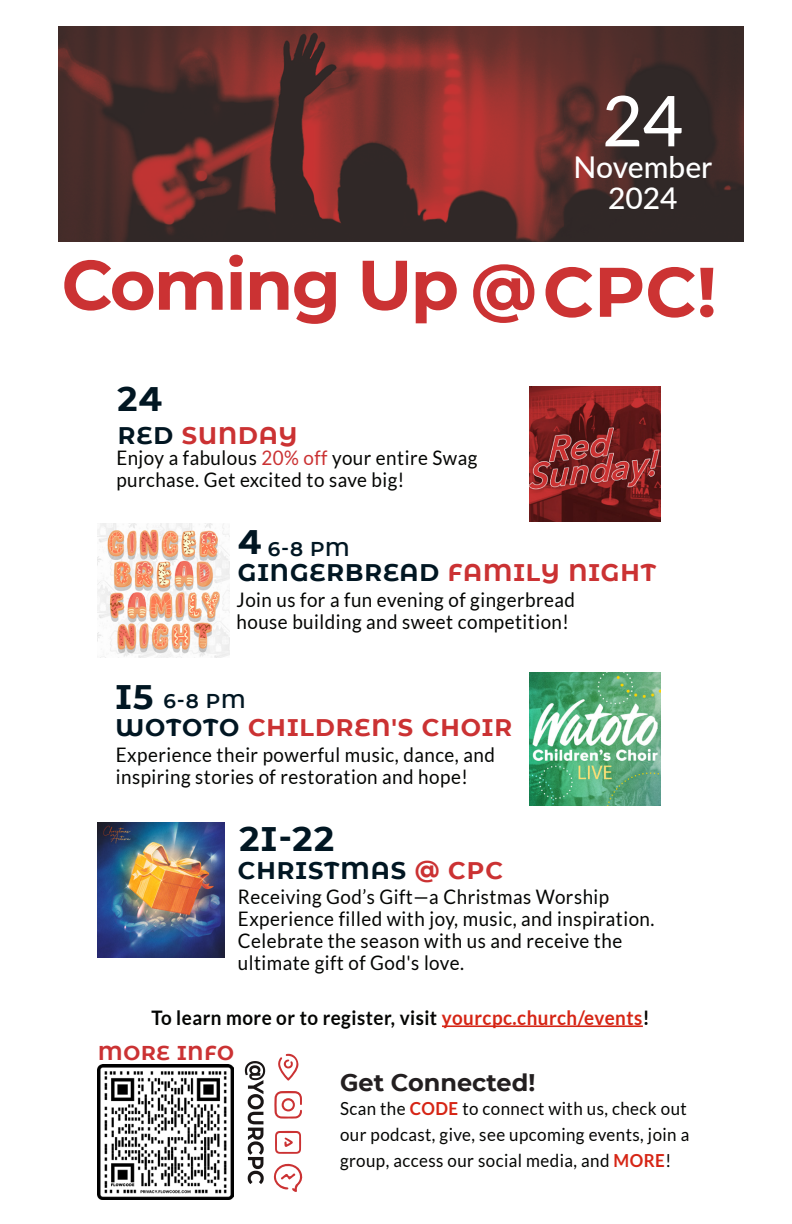
<style>
.page{position:relative;width:792px;height:1224px;background:#fff}
.page>*{position:absolute;margin:0;border:0;box-sizing:border-box;transform-origin:0 0}
.t1{font:700 70px "CMG Sans";letter-spacing:-.025em;color:#cb3233}
.t2{font:700 70px "CMG Sans";color:#c33}
.Month_N{font:500 70px "Lato";color:#fff}
.Big_Headline_Dark{font:700 34px "CMG Sans";color:#011622}
.Year{font:500 30px "Lato";color:#fff}
.Big_Headline_Dark-2{font:700 24px "CMG Sans";letter-spacing:.04em;color:#011622}
.Big_Headline_Dark-3{font:700 24px "CMG Sans";letter-spacing:.04em;color:#cb3233}
.t3{font:700 24px "CMG Sans";color:#231f20}
.t4{font:20px/22px "Lato";letter-spacing:.025em;color:#040503;scale:.94 1}
.t5{font:700 20px "Lato";letter-spacing:.025em;color:#040503;scale:.94 1}
.Big_Headline_Dark-4{font:600 20px "CMG Sans";color:#011622}
.Big_Headline_Dark-5{font:700 20px "CMG Sans";letter-spacing:.04em;color:#cb3233}
.t6{font:18px/26px "Lato";letter-spacing:.025em;color:#040503;scale:.94 1}
.s1{font-size:64px}
.s2{color:#011622}
.s3{color:#cb3233}
.s4{color:#d62515}
.s5{font-weight:700;color:#d62515}
</style>
<div class="page">
<img style="left:58px;top:26px;width:686px;height:216px">
<img style="left:98px;top:1064px;width:136px;height:136px">
<svg style="left:273px;top:1163px;width:30px;height:29px"></svg>
<svg style="left:274px;top:1091px;width:28px;height:28px"></svg>
<svg style="left:275px;top:1131px;width:26px;height:23px"></svg>
<svg style="left:278px;top:1053px;width:20px;height:28px"></svg>
<svg style="left:245px;top:1061px;width:20px;height:123px"></svg>
<hr style="left:442px;top:1025px;width:201px;height:2px;background:#d62515">
<img style="left:529px;top:673px;width:131px;height:132px">
<img style="left:529px;top:387px;width:131px;height:134px">
<img style="left:98px;top:822px;width:127px;height:136px">
<img style="left:98px;top:523px;width:131px;height:135px">
<p class="Month_N" style="left:602px;top:70px;width:83px">24</p>
<p class="Year" style="left:574px;top:145px;width:140px">November</p>
<p class="Year" style="left:608px;top:176px;width:71px">2024</p>
<p class="t1" style="left:62px;top:234px;width:477px">Coming Up <span class="s1">@</span></p>
<p class="t2" style="left:543px;top:241px;width:176px">CPC!</p>
<p class="Big_Headline_Dark" style="left:117px;top:374px;width:46px">24</p>
<p class="Big_Headline_Dark-3" style="left:118px;top:418px;width:181px"><span class="s2">RED</span> SUNDAY</p>
<p class="t4" style="left:116px;top:446px;width:386px">Enjoy a fabulous <span class="s3">20% off</span> your entire Swag purchase. Get excited to save big!</p>
<p class="Big_Headline_Dark" style="left:238px;top:518px;width:25px">4</p>
<p class="t4" style="left:237px;top:588px;width:361px">Join us for a fun evening of gingerbread house building and sweet competition!</p>
<p class="Big_Headline_Dark-4" style="left:268px;top:535px;width:84px">6-8 PM</p>
<p class="Big_Headline_Dark-2" style="left:238px;top:555px;width:419px">GINGERBREAD <span class="s3">FAMILY NIGHT</span></p>
<p class="Big_Headline_Dark" style="left:115px;top:672px;width:40px">15</p>
<p class="t4" style="left:116px;top:743px;width:405px">Experience their powerful music, dance, and inspiring stories of restoration and hope!</p>
<p class="Big_Headline_Dark-4" style="left:164px;top:686px;width:84px">6-8 PM</p>
<p class="Big_Headline_Dark-3" style="left:115px;top:710px;width:398px"><span class="s2">WOTOTO</span> CHILDREN'S CHOIR</p>
<p class="Big_Headline_Dark" style="left:239px;top:814px;width:96px">21-22</p>
<p class="Big_Headline_Dark-2" style="left:238px;top:853px;width:267px">CHRISTMAS <span class="s3">@ CPC</span></p>
<p class="t4" style="left:238px;top:886px;width:445px">Receiving God’s Gift—a Christmas Worship Experience filled with joy, music, and inspiration.<br>Celebrate the season with us and receive the ultimate gift of God's love.</p>
<p class="t5" style="left:151px;top:1006px;width:532px">To learn more or to register, visit <span class="s4">yourcpc.church/events</span>!</p>
<p class="Big_Headline_Dark-5" style="left:98px;top:1039px;width:137px">MORE INFO</p>
<p class="t3" style="left:340px;top:1065px;width:197px">Get Connected!</p>
<p class="t6" style="left:340px;top:1095px;width:373px">Scan the <span class="s5">CODE</span> to connect with us, check out our podcast, give, see upcoming events, join a group, access our social media, and <span class="s5">MORE</span>!</p>
</div>
